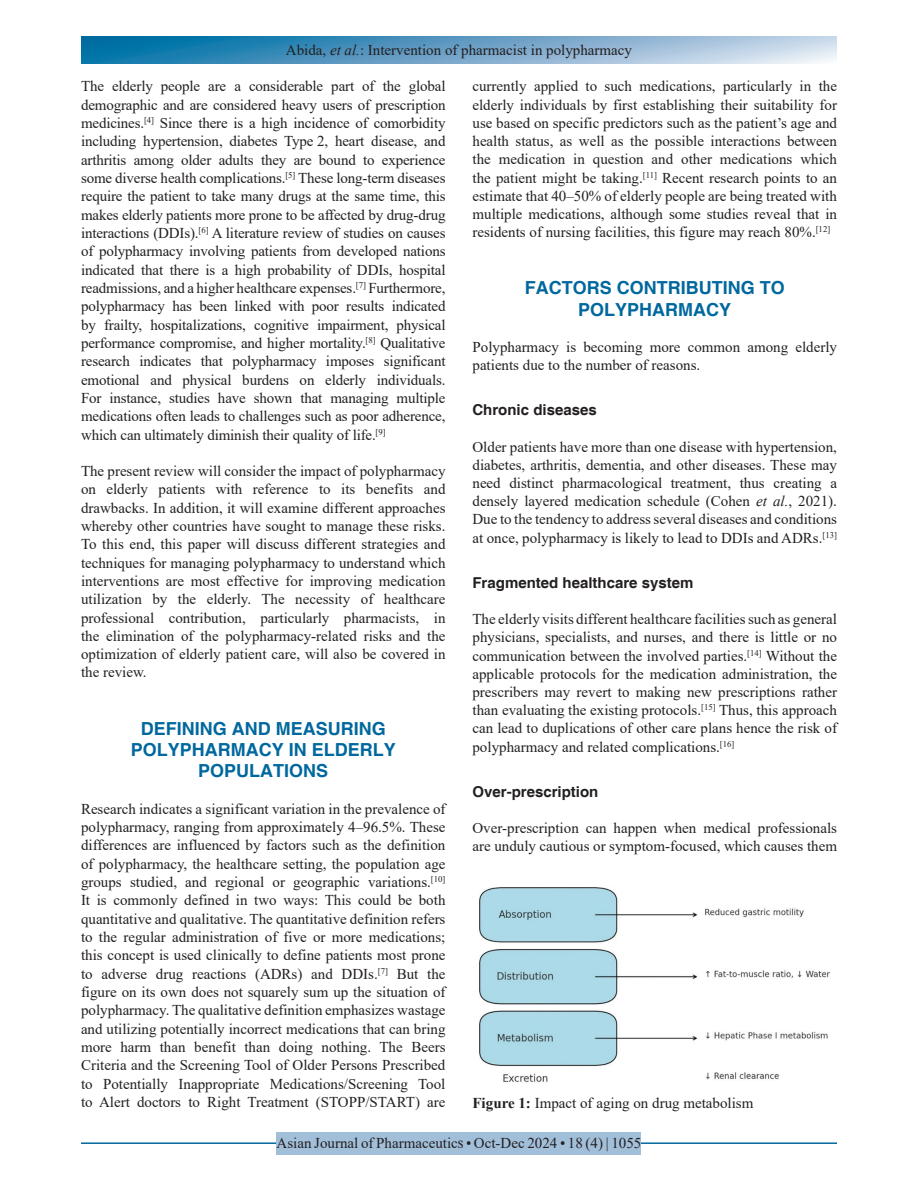
<style>
.page{position:relative;width:918px;height:1188px;background:#fff}
.page>*{position:absolute;margin:0;border:0;box-sizing:border-box;transform-origin:0 0}
.t1{font:700 18px/21.3px "Helvetica";color:#00689e;text-align:center}
.TX{font:15px/18.3px "Times New Roman";color:#231f20;text-align:justify}
.t2{font:700 15px "Helvetica";color:#231f20}
.RF{font:15px "Times New Roman";color:#231f20}
.s1{font-style:italic}
.s2{font-weight:700}
</style>
<div class="page">
<svg style="left:81px;top:37px;width:756px;height:27px;background:#6ba4c8"></svg>
<hr style="left:81px;top:1142px;width:756px;height:2px;background:#00689e">
<div style="left:277px;top:1132px;width:364px;height:22px;background:#a2bfda"></div>
<img style="left:479px;top:887px;width:352px;height:195px">
<p class="TX" style="left:286px;top:41px;width:348px">Abida, <span class="s1">et al.</span>: Intervention of pharmacist in polypharmacy</p>
<p class="TX" style="left:81px;top:77px;width:366px">The elderly people are a considerable part of the global demographic and are considered heavy users of prescription medicines.<sup>[4]</sup> Since there is a high incidence of comorbidity including hypertension, diabetes Type 2, heart disease, and arthritis among older adults they are bound to experience some diverse health complications.<sup>[5]</sup> These long-term diseases require the patient to take many drugs at the same time, this makes elderly patients more prone to be affected by drug-drug interactions (DDIs).<sup>[6]</sup> A literature review of studies on causes of polypharmacy involving patients from developed nations indicated that there is a high probability of DDIs, hospital readmissions, and a higher healthcare expenses.<sup>[7]</sup> Furthermore, polypharmacy has been linked with poor results indicated by frailty, hospitalizations, cognitive impairment, physical performance compromise, and higher mortality.<sup>[8]</sup> Qualitative research indicates that polypharmacy imposes significant emotional and physical burdens on elderly individuals.<br>For instance, studies have shown that managing multiple medications often leads to challenges such as poor adherence, which can ultimately diminish their quality of life.<sup>[9]</sup></p>
<p class="TX" style="left:81px;top:461px;width:366px">The present review will consider the impact of polypharmacy on elderly patients with reference to its benefits and drawbacks. In addition, it will examine different approaches whereby other countries have sought to manage these risks.<br>To this end, this paper will discuss different strategies and techniques for managing polypharmacy to understand which interventions are most effective for improving medication utilization by the elderly. The necessity of healthcare professional contribution, particularly pharmacists, in the elimination of the polypharmacy-related risks and the optimization of elderly patient care, will also be covered in the review.</p>
<h1 class="t1" style="left:131px;top:719px;width:267px">DEFINING AND MEASURING<br>POLYPHARMACY IN ELDERLY<br>POPULATIONS</h1>
<p class="TX" style="left:81px;top:799px;width:366px">Research indicates a significant variation in the prevalence of polypharmacy, ranging from approximately 4–96.5%. These differences are influenced by factors such as the definition of polypharmacy, the healthcare setting, the population age groups studied, and regional or geographic variations.<sup>[10] </sup>It is commonly defined in two ways: This could be both quantitative and qualitative. The quantitative definition refers to the regular administration of five or more medications; this concept is used clinically to define patients most prone to adverse drug reactions (ADRs) and DDIs.<sup>[7]</sup> But the figure on its own does not squarely sum up the situation of polypharmacy. The qualitative definition emphasizes wastage and utilizing potentially incorrect medications that can bring more harm than benefit than doing nothing. The Beers Criteria and the Screening Tool of Older Persons Prescribed to Potentially Inappropriate Medications/Screening Tool to Alert doctors to Right Treatment (STOPP/START) are</p>
<p class="TX" style="left:472px;top:77px;width:366px">currently applied to such medications, particularly in the elderly individuals by first establishing their suitability for use based on specific predictors such as the patient’s age and health status, as well as the possible interactions between the medication in question and other medications which the patient might be taking.<sup>[11]</sup> Recent research points to an estimate that 40–50% of elderly people are being treated with multiple medications, although some studies reveal that in residents of nursing facilities, this figure may reach 80%.<sup>[12]</sup></p>
<h1 class="t1" style="left:525px;top:278px;width:261px">FACTORS CONTRIBUTING TO<br>POLYPHARMACY</h1>
<p class="TX" style="left:472px;top:337px;width:366px">Polypharmacy is becoming more common among elderly patients due to the number of reasons.</p>
<h2 class="t2" style="left:472px;top:401px;width:126px">Chronic diseases</h2>
<p class="TX" style="left:472px;top:437px;width:366px">Older patients have more than one disease with hypertension, diabetes, arthritis, dementia, and other diseases. These may need distinct pharmacological treatment, thus creating a densely layered medication schedule (Cohen <span class="s1">et al.</span>, 2021).<br>Due to the tendency to address several diseases and conditions at once, polypharmacy is likely to lead to DDIs and ADRs.<sup>[13]</sup></p>
<h2 class="t2" style="left:472px;top:573px;width:222px">Fragmented healthcare system</h2>
<p class="TX" style="left:472px;top:609px;width:366px">The elderly visits different healthcare facilities such as general physicians, specialists, and nurses, and there is little or no communication between the involved parties.<sup>[14]</sup> Without the applicable protocols for the medication administration, the prescribers may revert to making new prescriptions rather than evaluating the existing protocols.<sup>[15]</sup> Thus, this approach can lead to duplications of other care plans hence the risk of polypharmacy and related complications.<sup>[16]</sup></p>
<h2 class="t2" style="left:472px;top:783px;width:127px">Over-prescription</h2>
<p class="TX" style="left:472px;top:819px;width:366px">Over-prescription can happen when medical professionals are unduly cautious or symptom-focused, which causes them</p>
<p class="TX" style="left:472px;top:1093px;width:282px"><span class="s2">Figure 1:</span> Impact of aging on drug metabolism</p>
<p class="RF" style="left:277px;top:1133px;width:366px">Asian Journal of Pharmaceutics • Oct-Dec 2024 • 18 (4) | 1055</p>
</div>
